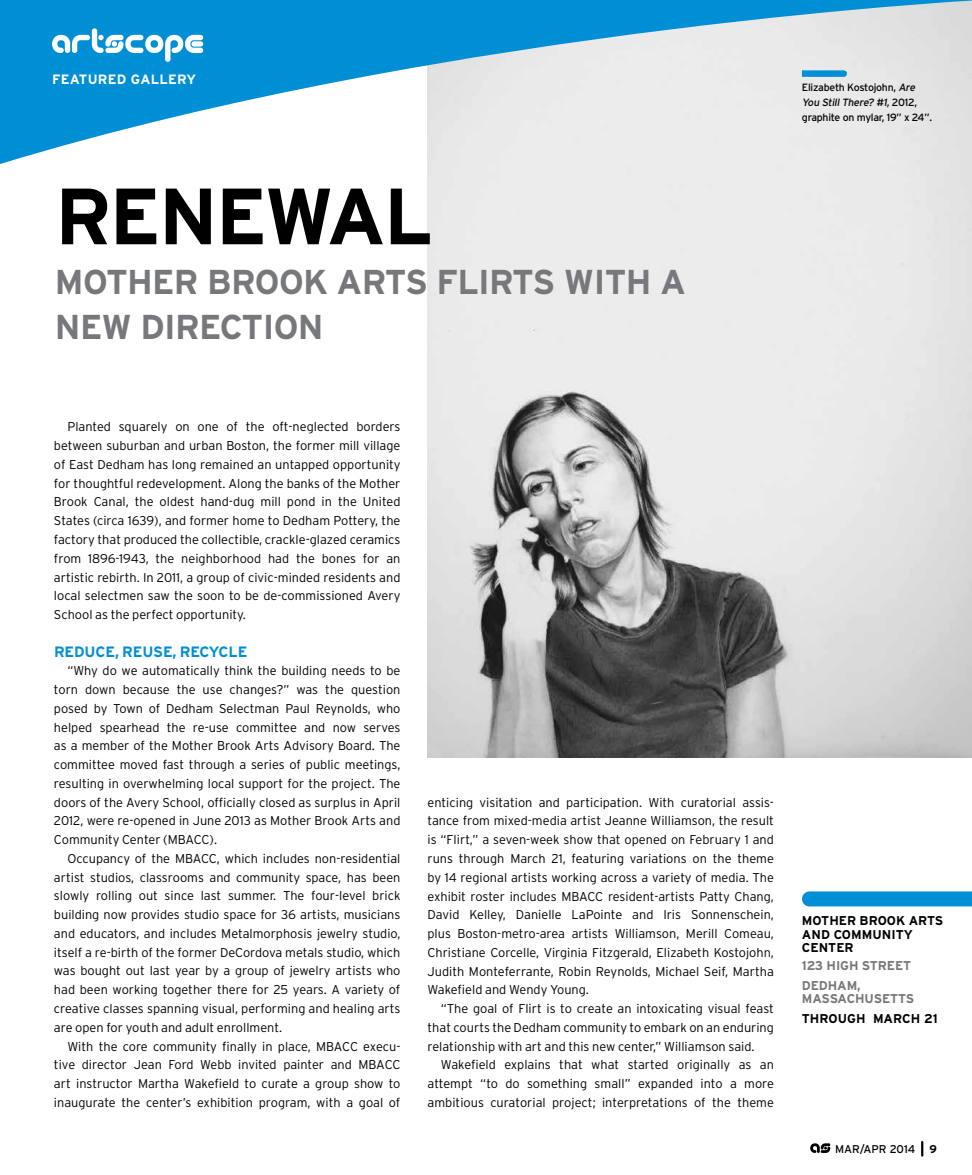
<style>
.page{position:relative;width:972px;height:1175px;background:#fff}
.page>*{position:absolute;margin:0;border:0;box-sizing:border-box;transform-origin:0 0}
.t1{font:700 79.5px "Interstate";letter-spacing:-.03em;color:#000}
.t2{font:700 34.5px/45px "Interstate";letter-spacing:-.02em;color:#77787b}
.t3{font:700 15px "Interstate";letter-spacing:-.01em;color:#008fd5}
.t4{font:700 13.5px "Interstate";letter-spacing:.02em;color:#fff}
.t5{font:300 12.75px/18.8px "Interstate";color:#000;text-align:justify}
.t6{font:700 12.75px/13.5px "Interstate";color:#000}
.t7{font:700 12.75px/19.5px "Interstate";letter-spacing:-.01em;color:#77787b}
.t8{font:11.25px "Interstate";color:#000}
.t9{font:10.5px/14.7px "Interstate";letter-spacing:-.025em;color:#000}
.s1{font-style:italic}
.s2{font-weight:700}
</style>
<div class="page">
<img style="left:428px;top:164px;width:544px;height:594px">
<svg style="left:810px;top:1143px;width:20px;height:9px"></svg>
<svg style="left:921px;top:1142px;width:2px;height:13px"></svg>
<div style="left:809px;top:891px;width:163px;height:15px;background:#008fd5"></div>
<svg style="left:0;top:0;width:972px;height:164px;background:#95cae4"></svg>
<svg style="left:52px;top:28px;width:151px;height:34px"></svg>
<svg style="left:802px;top:70px;width:45px;height:7px"></svg>
<p class="t4" style="left:52px;top:72px;width:146px">FEATURED GALLERY</p>
<h1 class="t1" style="left:55px;top:172px;width:379px">RENEWAL</h1>
<h2 class="t2" style="left:55px;top:259px;width:633px">MOTHER BROOK ARTS FLIRTS WITH A<br>NEW DIRECTION</h2>
<p class="t9" style="left:802px;top:80px;width:132px">Elizabeth Kostojohn, <span class="s1">Are<br>You StillThere? #1,</span>2 0 1 2 , graphite on mylar, 19” x 24”.</p>
<p class="t5" style="left:54px;top:417px;width:348px;text-indent:14px">Planted squarely on one of the oft-neglected borders between suburban and urban Boston, the former mill village of East Dedham has long remained an untapped opportunity for thoughtful redevelopment. Along the banks of the Mother Brook Canal, the oldest hand-dug mill pond in the United States (circa 1639), and former home to Dedham Pottery, the factory that produced the collectible, crackle-glazed ceramics from 1896-1943, the neighborhood had the bones for an artistic rebirth. In 2011, a group of civic-minded residents and local selectmen saw the soon to be de-commissioned Avery School as the perfect opportunity.</p>
<p class="t3" style="left:54px;top:643px;width:195px">REDUCE, REUSE, RECYCLE</p>
<p class="t5" style="left:54px;top:661px;width:348px;text-indent:14px">“Why do we automatically think the building needs to be torn down because the use changes?” was the question posed by Town of Dedham Selectman Paul Reynolds, who helped spearhead the re-use committee and now serves as a member of the Mother Brook Arts Advisory Board. The committee moved fast through a series of public meetings, resulting in overwhelming local support for the project. The doors of the Avery School, officially closed as surplus in April 2012, were re-opened in June 2013 as Mother Brook Arts and Community Center (MBACC).</p>
<p class="t5" style="left:54px;top:849px;width:348px;text-indent:14px">Occupancy of the MBACC, which includes non-residential artist studios, classrooms and community space, has been slowly rolling out since last summer. The four-level brick building now provides studio space for 36 artists, musicians and educators, and includes Metalmorphosis jewelry studio, itself a re-birth of the former DeCordova metals studio, which was bought out last year by a group of jewelry artists who had been working together there for 25 years. A variety of creative classes spanning visual, performing and healing arts are open for youth and adult enrollment.</p>
<p class="t5" style="left:54px;top:1036px;width:348px;text-indent:14px">With the core community finally in place, MBACC execu&shy;tive director Jean Ford Webb invited painter and MBACC art instructor Martha Wakefield to curate a group show to inaugurate the center’s exhibition program, with a goal of</p>
<p class="t5" style="left:427px;top:792px;width:348px">enticing visitation and participation. With curatorial assis&shy;tance from mixed-media artist Jeanne Williamson, the result is “Flirt,” a seven-week show that opened on February 1 and runs through March 21, featuring variations on the theme by 14 regional artists working across a variety of media. The exhibit roster includes MBACC resident-artists Patty Chang, David Kelley, Danielle LaPointe and Iris Sonnenschein, plus Boston-metro-area artists Williamson, Merill Comeau, Christiane Corcelle, Virginia Fitzgerald, Elizabeth Kostojohn, Judith Monteferrante, Robin Reynolds, Michael Seif, Martha Wakefield and Wendy Young.</p>
<p class="t5" style="left:427px;top:999px;width:348px;text-indent:14px">“The goal of Flirt is to create an intoxicating visual feast that courts the Dedham community to embark on an enduring relationship with art and this new center,” Williamson said.</p>
<p class="t5" style="left:427px;top:1055px;width:348px;text-indent:14px">Wakefield explains that what started originally as an attempt “to do something small” expanded into a more ambitious curatorial project; interpretations of the theme</p>
<p class="t6" style="left:802px;top:914px;width:143px">MOTHER BROOK ARTS<br>AND COMMUNITY<br>CENTER</p>
<p class="t7" style="left:802px;top:956px;width:111px">123 HIGH STREET<br>DEDHAM,</p>
<p class="t7" style="left:802px;top:989px;width:114px">MASSACHUSETTS</p>
<p class="t6" style="left:802px;top:1011px;width:137px">THROUGH MARCH 21</p>
<p class="t8" style="left:835px;top:1142px;width:103px">MAR/APR 2014 <span class="s2">9</span></p>
</div>
